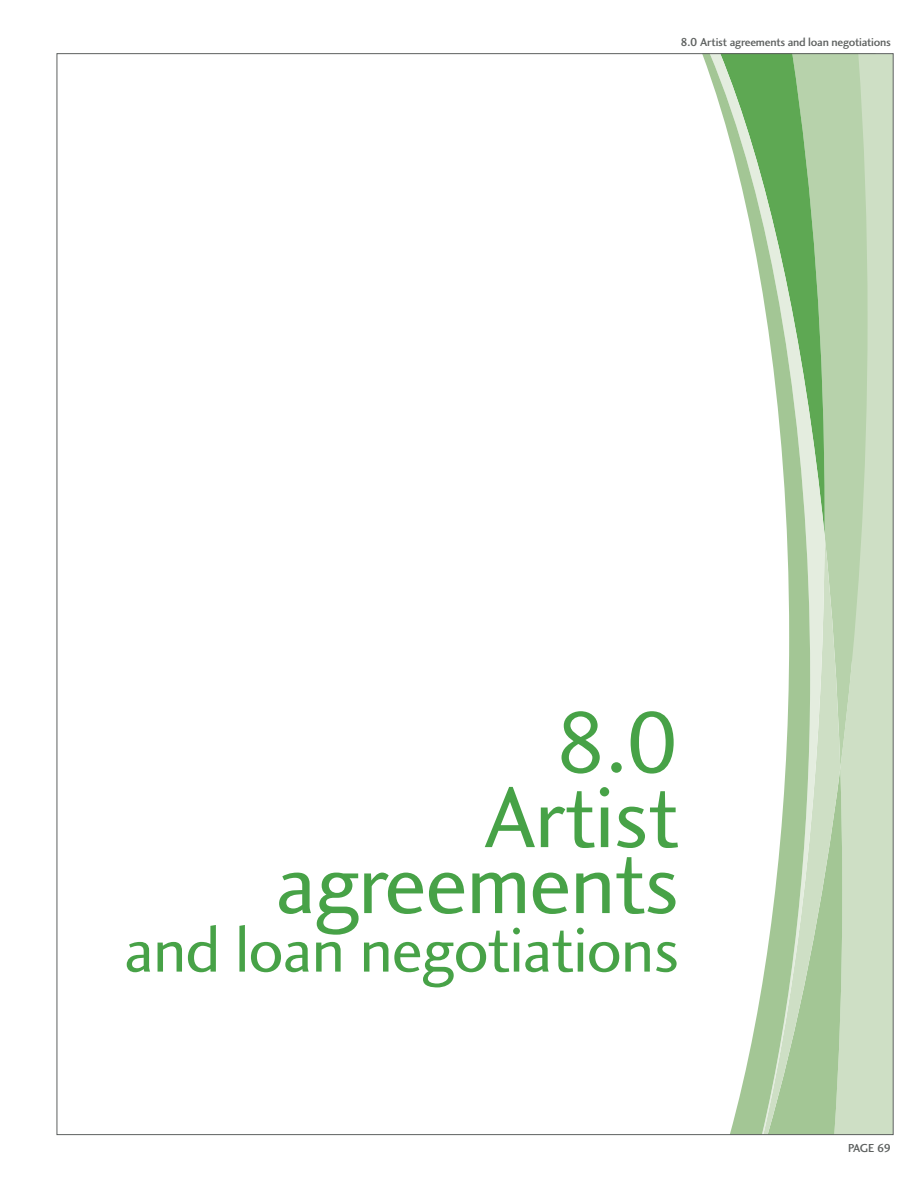
<style>
.page{position:relative;width:918px;height:1188px;background:#fff}
.page>*{position:absolute;margin:0;border:0;box-sizing:border-box;transform-origin:0 0}
.t1{font:90px/74.7px "Charlotte Sans Book Plain";letter-spacing:-.015em;color:#47a247;text-align:right}
.t2{font:66px "Charlotte Sans Book Plain";letter-spacing:-.015em;color:#47a247}
.t3{font:12px "Charlotte Sans Medium Plain";letter-spacing:-.02em;color:#5d605f}
</style>
<div class="page">
<div style="left:853px;top:54px;width:40px;height:1081px;background:#cedfc5"></div>
<div style="left:842px;top:768px;width:11px;height:365px;background:#cedfc5"></div>
<svg style="left:840px;top:768px;width:2px;height:365px"></svg>
<svg style="left:825px;top:55px;width:43px;height:713px;fill:#b7d2ab"></svg>
<svg style="left:825px;top:535px;width:15px;height:598px;background:#b5d1aa"></svg>
<svg style="left:810px;top:55px;width:15px;height:1078px;background:#b4d2aa"></svg>
<svg style="left:702px;top:55px;width:108px;height:1078px"></svg>
<p class="t3" style="left:681px;top:34px;width:212px">8.0 Artist agreements and loan negotiations</p>
<h1 class="t1" style="left:484px;top:704px;width:197px">8.0<br>Artist</h1>
<h1 class="t1" style="left:275px;top:845px;width:405px">agreements</h1>
<h2 class="t2" style="left:124px;top:910px;width:557px">and loan negotiations</h2>
<p class="t3" style="left:848px;top:1141px;width:45px">PAGE 69</p>
</div>
